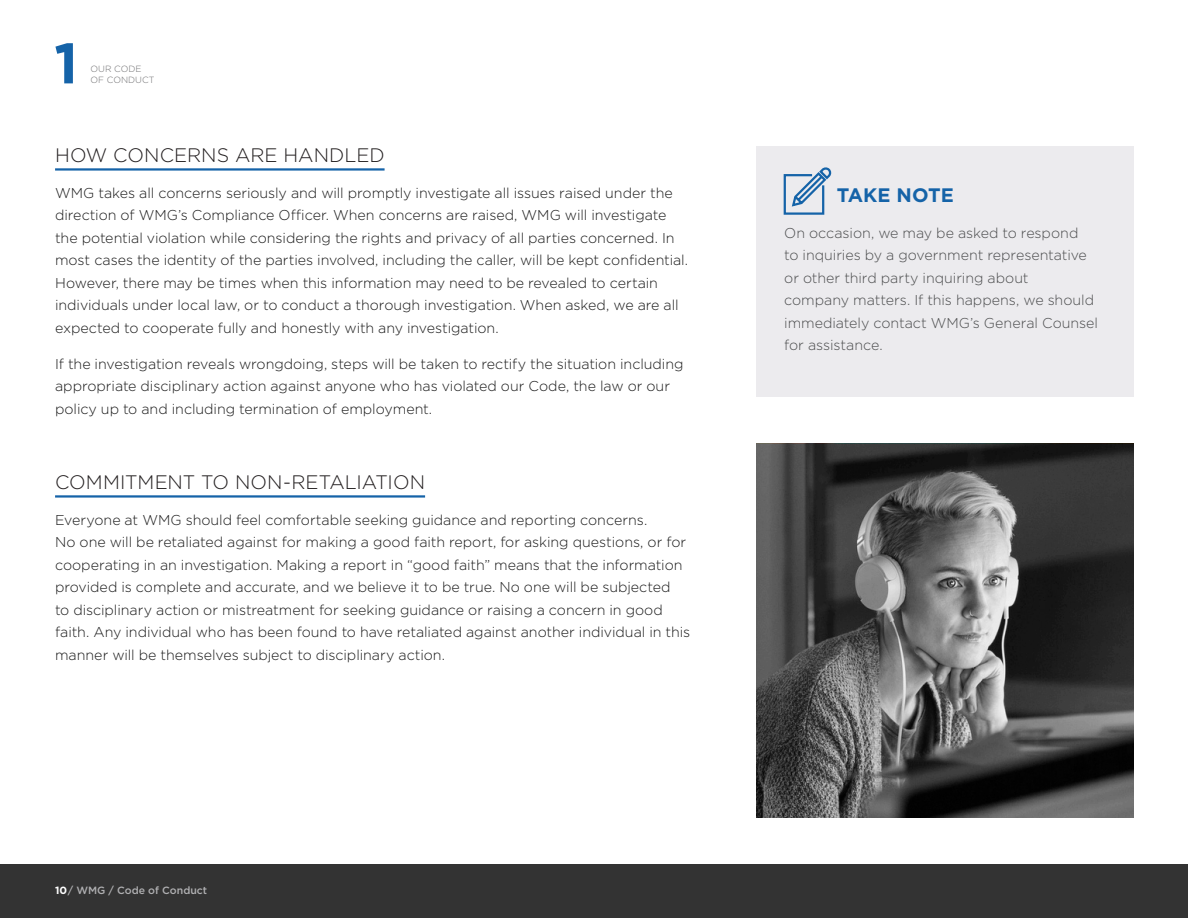
<style>
.page{position:relative;width:1188px;height:918px;background:#fff}
.page>*{position:absolute;margin:0;border:0;box-sizing:border-box;transform-origin:0 0}
.t1{font:700 57px "Gotham";color:#1563a8}
.Section_0_Main_Headi{font:300 19.5px "Gotham";color:#231f20}
.Section_0_Main_Headi-2{font:700 19.5px "Gotham";letter-spacing:-.005em;color:#1563a8}
.Section_1_Sub_Headin{font:300 14.25px/22.5px "Gotham";letter-spacing:-.005em;color:#1a1a1a}
.Body_Copy{font:300 14.25px/22.5px "Gotham";letter-spacing:-.005em;color:#1a1a1a}
.Body_Copy-2{font:300 14.25px/22.5px "Gotham";letter-spacing:-.005em;color:#4b4c4d}
.t2{font:500 10.5px "Gotham";color:#b0b0b2}
.t3{font:300 9px "Gotham";color:#6e6e70}
.s1{font-weight:700;color:#fff}
</style>
<div class="page">
<img style="left:756px;top:444px;width:378px;height:374px">
<div style="left:0;top:864px;width:1188px;height:54px;background:#333"></div>
<hr style="left:55px;top:168px;width:330px;height:3px;background:#1563a8">
<hr style="left:55px;top:495px;width:370px;height:3px;background:#1563a8">
<div style="left:756px;top:146px;width:378px;height:250px;background:#ecebee"></div>
<svg style="left:783px;top:167px;width:49px;height:48px"></svg>
<p class="t1" style="left:54px;top:25px;width:26px">1</p>
<p class="t3" style="left:91px;top:63px;width:52px">OUR CODE</p>
<p class="t3" style="left:91px;top:74px;width:65px">OF CONDUCT</p>
<p class="Section_0_Main_Headi" style="left:55px;top:142px;width:331px">HOW CONCERNS ARE HANDLED</p>
<p class="Section_1_Sub_Headin" style="left:55px;top:181px;width:635px">WMG takes all concerns seriously and will promptly investigate all issues raised under the direction of WMG’s Compliance Officer. When concerns are raised, WMG will investigate the potential violation while considering the rights and privacy of all parties concerned. In most cases the identity of the parties involved, including the caller, will be kept confidential.<br>However, there may be times when this information may need to be revealed to certain individuals under local law, or to conduct a thorough investigation. When asked, we are all expected to cooperate fully and honestly with any investigation.</p>
<p class="Section_1_Sub_Headin" style="left:55px;top:352px;width:630px">If the investigation reveals wrongdoing, steps will be taken to rectify the situation including appropriate disciplinary action against anyone who has violated our Code, the law or our policy up to and including termination of employment.</p>
<p class="Section_0_Main_Headi" style="left:55px;top:469px;width:372px">COMMITMENT TO NON-RETALIATION</p>
<p class="Body_Copy" style="left:55px;top:508px;width:637px">Everyone at WMG should feel comfortable seeking guidance and reporting concerns.<br>No one will be retaliated against for making a good faith report, for asking questions, or for cooperating in an investigation. Making a report in “good faith” means that the information provided is complete and accurate, and we believe it to be true. No one will be subjected<br>to disciplinary action or mistreatment for seeking guidance or raising a concern in good faith. Any individual who has been found to have retaliated against another individual in this manner will be themselves subject to disciplinary action.</p>
<p class="t2" style="left:55px;top:884px;width:154px"><span class="s1">10</span>/ WMG / Code of Conduct</p>
<p class="Section_0_Main_Headi-2" style="left:837px;top:182px;width:118px">TAKE NOTE</p>
<p class="Body_Copy-2" style="left:784px;top:221px;width:315px">On occasion, we may be asked to respond<br>to inquiries by a government representative or other third party inquiring about<br>company matters. If this happens, we should immediately contact WMG’s General Counsel for assistance.</p>
</div>
